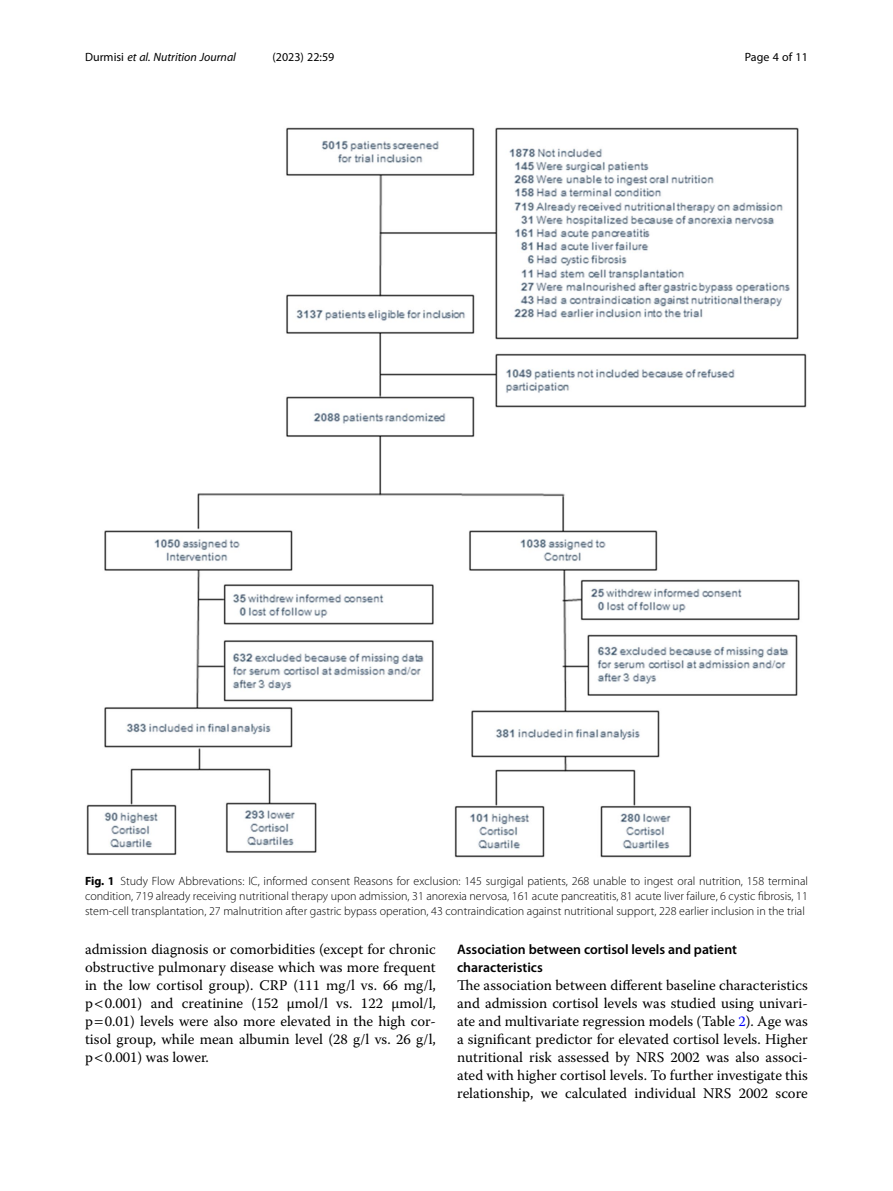
<style>
.page{position:relative;width:893px;height:1191px;background:#fff}
.page>*{position:absolute;margin:0;border:0;box-sizing:border-box;transform-origin:0 0}
.Body_Text{font:14.7px/18px "Warnock Pro";color:#000;text-align:justify}
.Head_2{font:600 13.8px/18px "Myriad Pro";color:#000}
.Figure_Caption{font:300 12px/15px "Myriad Pro";color:#000;text-align:justify}
.t1{font:italic 12px "Myriad Pro";color:#000}
.t2{font:12px "Myriad Pro";color:#000}
.s1{font-style:normal}
.s2{font-weight:700}
.s3{color:#00f}
</style>
<div class="page">
<img style="left:86px;top:127px;width:721px;height:731px">
<p class="t1" style="left:85px;top:50px;width:152px"><span class="s1">Durmisi</span> et al. Nutrition Journal</p>
<p class="t2" style="left:272px;top:50px;width:63px">(2023) 22:59</p>
<p class="t2" style="left:745px;top:50px;width:65px">Page 4 of 11</p>
<p class="Figure_Caption" style="left:85px;top:874px;width:724px"><span class="s2">Fig. 1</span> Study Flow Abbrevations: IC, informed consent Reasons for exclusion: 145 surgigal patients, 268 unable to ingest oral nutrition, 158 terminal condition, 719 already receiving nutritional therapy upon admission, 31 anorexia nervosa, 161 acute pancreatitis, 81 acute liver failure, 6 cystic fibrosis, 11 stem-cell transplantation, 27 malnutrition after gastric bypass operation, 43 contraindication against nutritional support, 228 earlier inclusion in the trial</p>
<p class="Body_Text" style="left:85px;top:940px;width:352px">admission diagnosis or comorbidities (except for chronic obstructive pulmonary disease which was more frequent in the low cortisol group). CRP (111 mg/l vs. 66 mg/l, p 0.001) and creatinine (152 µmol/l vs. 122 µmol/l, p 0.01) levels were also more elevated in the high cor&shy;tisol group, while mean albumin level (28 g/l vs. 26 g/l, p 0.001) was lower.</p>
<p class="Head_2" style="left:457px;top:940px;width:281px">Association between cortisol levels and patient characteristics</p>
<p class="Body_Text" style="left:457px;top:976px;width:352px">The association between different baseline characteristics and admission cortisol levels was studied using univari&shy;ate and multivariate regression models (Table <span class="s3">2</span>). Age was a significant predictor for elevated cortisol levels. Higher nutritional risk assessed by NRS 2002 was also associ&shy;ated with higher cortisol levels. To further investigate this relationship, we calculated individual NRS 2002 score</p>
</div>
